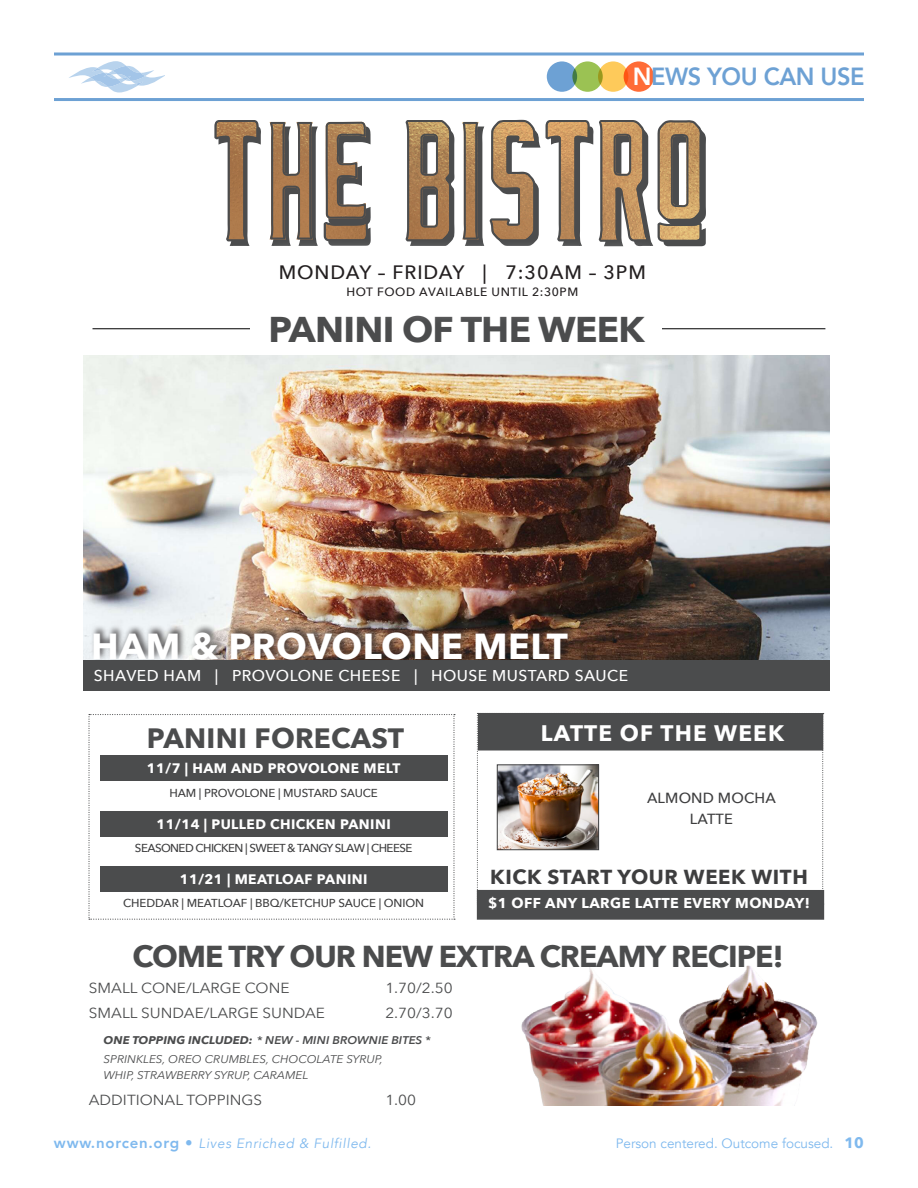
<style>
.page{position:relative;width:918px;height:1188px;background:#fff}
.page>*{position:absolute;margin:0;border:0;box-sizing:border-box;transform-origin:0 0}
.t1{font:700 36.15px "Avenir Next";letter-spacing:.01em;color:#fff}
.t2{font:700 35.7px "Avenir Next";letter-spacing:-.02em;color:#4b4c4d}
.t3{font:700 30.15px "Avenir Next";letter-spacing:-.03em;color:#4b4c4d}
.t4{font:700 27.9px "Avenir Next";letter-spacing:.01em;color:#4b4c4d}
.t5{font:800 24.75px "Avenir";letter-spacing:-.02em;color:#6da1d4;scale:.95 1}
.t6{font:700 22.5px "Avenir Next";letter-spacing:.05em;color:#fff}
.t7{font:700 20.25px "Avenir Next";letter-spacing:.03em;color:#3e3e3f}
.t8{font:500 19.35px "Avenir Next";letter-spacing:.05em;color:#231f20}
.t9{font:500 15.6px "Avenir Next";letter-spacing:.03em;color:#fff}
.t10{font:500 14.7px/20.9px "Avenir Next";letter-spacing:.01em;color:#3e3e3f;text-align:center}
.t11{font:14.55px "Avenir Next";color:#4b4c4d;scale:1.06 1}
.t12{font:700 14.25px "Avenir Next";letter-spacing:.03em;color:#fff}
.t13{font:700 13.8px "Avenir Next";letter-spacing:.03em;color:#fff}
.t14{font:italic 13.5px "Avenir";letter-spacing:.05em;color:#7fb9ee}
.t15{font:13.5px "Avenir";color:#7fb9ee}
.t16{font:500 12px "Avenir Next";letter-spacing:.05em;color:#231f20}
.t17{font:500 11.55px "Avenir Next";letter-spacing:-.025em;color:#3e3e3f}
.t18{font:500 11.55px "Avenir Next";letter-spacing:-.05em;color:#3e3e3f}
.t19{font:italic 11.1px/19.4px "Avenir Next";color:#4b4c4d;scale:1.06 1}
.s1{color:#fff}
.s2{font-weight:700}
.s3{font-weight:600}
.s4{font-weight:800;font-style:normal;font-size:15px}
.s5{font-family:"Avenir Next";font-weight:700;font-size:15px}
</style>
<div class="page">
<svg style="left:69px;top:61px;width:96px;height:31px"></svg>
<svg style="left:54px;top:52px;width:810px;height:4px;background:#91b8de"></svg>
<hr style="left:54px;top:98px;width:810px;height:3px;background:#6da1d4">
<div style="left:624px;top:61px;width:30px;height:31px;background:#ff6c37;border-radius:50%"></div>
<div style="left:598px;top:61px;width:30px;height:31px;background:#feca5a;border-radius:50%"></div>
<div style="left:572px;top:61px;width:31px;height:31px;background:#9bc253;border-radius:50%"></div>
<div style="left:547px;top:61px;width:30px;height:31px;background:#6da1d4;border-radius:50%"></div>
<img style="left:83px;top:356px;width:746px;height:304px">
<img style="left:521px;top:965px;width:297px;height:141px">
<svg style="left:214px;top:119px;width:489px;height:124px"></svg>
<hr style="left:93px;top:328px;width:732px;height:1px;background:#3e3e3f">
<div style="left:251px;top:306px;width:411px;height:36px;background:#fff"></div>
<div style="left:251px;top:238px;width:422px;height:86px;background:#fff"></div>
<svg style="left:88px;top:714px;width:367px;height:206px"></svg>
<div style="left:100px;top:811px;width:347px;height:26px;background:#4b4c4d"></div>
<div style="left:100px;top:866px;width:347px;height:26px;background:#4b4c4d"></div>
<div style="left:100px;top:755px;width:347px;height:26px;background:#4b4c4d"></div>
<svg style="left:477px;top:713px;width:347px;height:177px"></svg>
<img style="left:499px;top:767px;width:98px;height:81px">
<div style="left:497px;top:765px;width:102px;height:85px;border:1px solid #414142"></div>
<div style="left:478px;top:713px;width:345px;height:38px;background:#4b4c4d"></div>
<div style="left:477px;top:890px;width:347px;height:30px;background:#4b4c4d"></div>
<div style="left:83px;top:660px;width:746px;height:31px;background:#4b4c4d"></div>
<div style="left:91px;top:623px;width:485px;height:38px;background:#231f20;opacity:.75"></div>
<h3 class="t5" style="left:633px;top:58px;width:246px"><span class="s1">N</span>EWS YOU CAN USE</h3>
<p class="t8" style="left:279px;top:256px;width:369px">MONDAY – FRIDAY | 7:30AM – 3PM</p>
<p class="t16" style="left:346px;top:282px;width:233px">HOT FOOD AVAILABLE UNTIL 2:30PM</p>
<p class="t2" style="left:268px;top:299px;width:378px">PANINI OF THE WEEK</p>
<p class="t1" style="left:91px;top:615px;width:478px">HAM &amp; PROVOLONE MELT</p>
<p class="t9" style="left:94px;top:662px;width:536px">SHAVED HAM | PROVOLONE CHEESE | HOUSE MUSTARD SAUCE</p>
<p class="t4" style="left:147px;top:714px;width:259px">PANINI FORECAST</p>
<p class="t6" style="left:541px;top:713px;width:245px">LATTE OF THE WEEK</p>
<p class="t13" style="left:147px;top:757px;width:255px">11/7 | HAM AND PROVOLONE MELT</p>
<p class="t17" style="left:169px;top:783px;width:210px">HAM | PROVOLONE | MUSTARD SAUCE</p>
<p class="t13" style="left:157px;top:812px;width:236px">11/14 | PULLED CHICKEN PANINI</p>
<p class="t18" style="left:135px;top:838px;width:279px">SEASONED CHICKEN | SWEET &amp; TANGY SLAW | CHEESE</p>
<p class="t13" style="left:180px;top:867px;width:189px">11/21 | MEATLOAF PANINI</p>
<p class="t17" style="left:123px;top:893px;width:302px">CHEDDAR | MEATLOAF | BBQ/KETCHUP SAUCE | ONION</p>
<p class="t10" style="left:647px;top:787px;width:130px">ALMOND MOCHA<br>LATTE</p>
<p class="t7" style="left:490px;top:860px;width:319px">KICK START YOUR WEEK WITH</p>
<p class="t12" style="left:488px;top:891px;width:323px">$1 OFF ANY LARGE LATTE EVERY MONDAY!</p>
<p class="t3" style="left:132px;top:930px;width:653px">COME TRY OUR NEW EXTRA CREAMY RECIPE!</p>
<p class="t11" style="left:89px;top:975px;width:191px">SMALL CONE/LARGE CONE</p>
<p class="t11" style="left:385px;top:975px;width:65px">1.70/2.50</p>
<p class="t11" style="left:89px;top:1001px;width:224px">SMALL SUNDAE/LARGE SUNDAE</p>
<p class="t11" style="left:385px;top:1001px;width:65px">2.70/3.70</p>
<p class="t19" style="left:104px;top:1030px;width:310px"><span class="s2">ONE TOPPING INCLUDED:</span> <span class="s3">* NEW - MINI BROWNIE BITES *<br></span>SPRINKLES, OREO CRUMBLES, CHOCOLATE SYRUP,</p>
<p class="t19" style="left:104px;top:1065px;width:195px">WHIP, STRAWBERRY SYRUP, CARAMEL</p>
<p class="t11" style="left:89px;top:1088px;width:165px">ADDITIONAL TOPPINGS</p>
<p class="t11" style="left:385px;top:1088px;width:31px">1.00</p>
<p class="t14" style="left:54px;top:1136px;width:319px"><span class="s4">www.norcen.org •</span> Lives Enriched &amp; Fulfilled.</p>
<p class="t15" style="left:616px;top:1136px;width:250px">Person centered. Outcome focused. <span class="s5">10</span></p>
</div>
